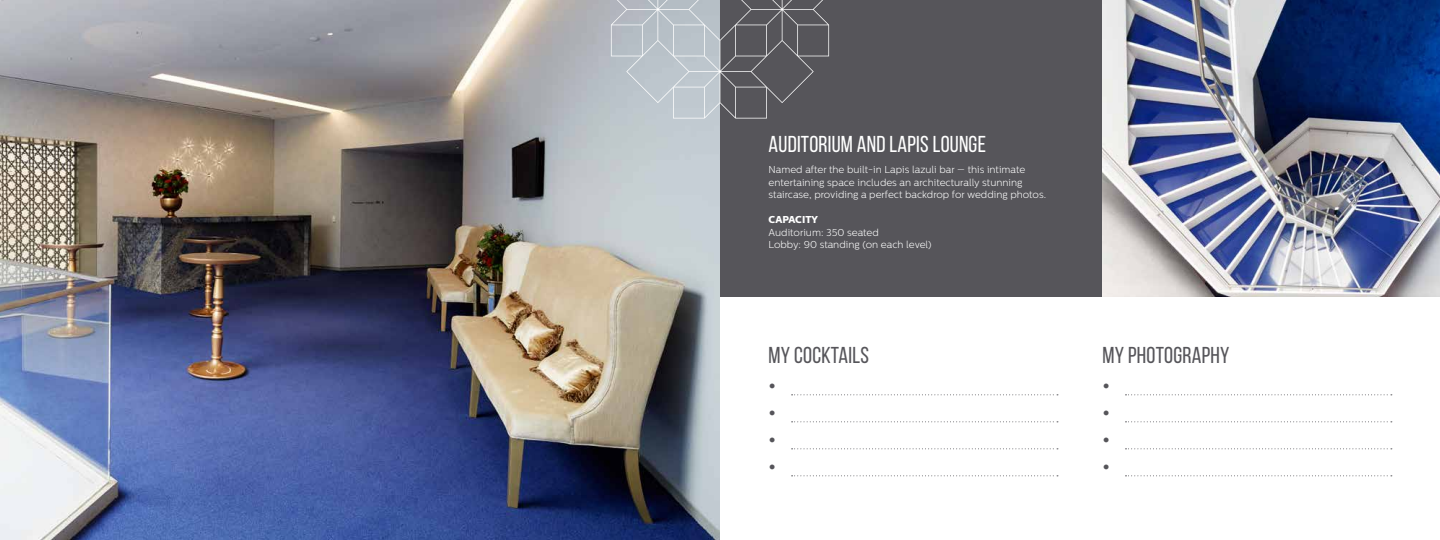
<style>
.page{position:relative;width:1440px;height:540px;background:#fff}
.page>*{position:absolute;margin:0;border:0;box-sizing:border-box;transform-origin:0 0}
.t1{font:23px/27px "Bebas Neue";letter-spacing:.01em;color:#56555a}
.t2{font:23px "Bebas Neue";letter-spacing:.01em;color:#fff}
.t3{font:300 10px/12.5px "Centrale Sans";color:#fff}
.t4{font:800 10px "Centrale Sans";color:#fff}
</style>
<div class="page">
<div style="left:720px;top:0;width:390px;height:297px;background:#56555a"></div>
<img style="left:1102px;top:0;width:338px;height:297px">
<img style="left:0;top:0;width:720px;height:540px">
<svg style="left:792px;top:394px;width:266px;height:1px"></svg>
<svg style="left:792px;top:421px;width:266px;height:1px"></svg>
<svg style="left:792px;top:448px;width:266px;height:1px"></svg>
<svg style="left:792px;top:475px;width:266px;height:1px"></svg>
<svg style="left:1126px;top:394px;width:266px;height:1px"></svg>
<svg style="left:1126px;top:421px;width:266px;height:1px"></svg>
<svg style="left:1126px;top:448px;width:266px;height:1px"></svg>
<svg style="left:1126px;top:475px;width:266px;height:1px"></svg>
<svg style="left:611px;top:0;width:218px;height:119px"></svg>
<h1 class="t2" style="left:769px;top:131px;width:219px">AUDITORIUM AND LAPIS LOUNGE</h1>
<p class="t3" style="left:769px;top:164px;width:279px">Named after the built-in Lapis lazuli bar — this intimate entertaining space includes an architecturally stunning staircase, providing a perfect backdrop for wedding photos.</p>
<p class="t4" style="left:769px;top:214px;width:51px">CAPACITY</p>
<p class="t3" style="left:769px;top:226px;width:165px">Auditorium: 350 seated<br>Lobby: 90 standing (on each level)</p>
<h1 class="t1" style="left:769px;top:339px;width:102px;line-height:31.5px">MY COCKTAILS •</h1>
<h1 class="t1" style="left:769px;top:400px;width:9px;text-align:justify">• • •</h1>
<h1 class="t1" style="left:1102px;top:339px;width:128px;line-height:31.5px">MY PHOTOGRAPHY •</h1>
<h1 class="t1" style="left:1102px;top:400px;width:9px;text-align:justify">• • •</h1>
</div>
